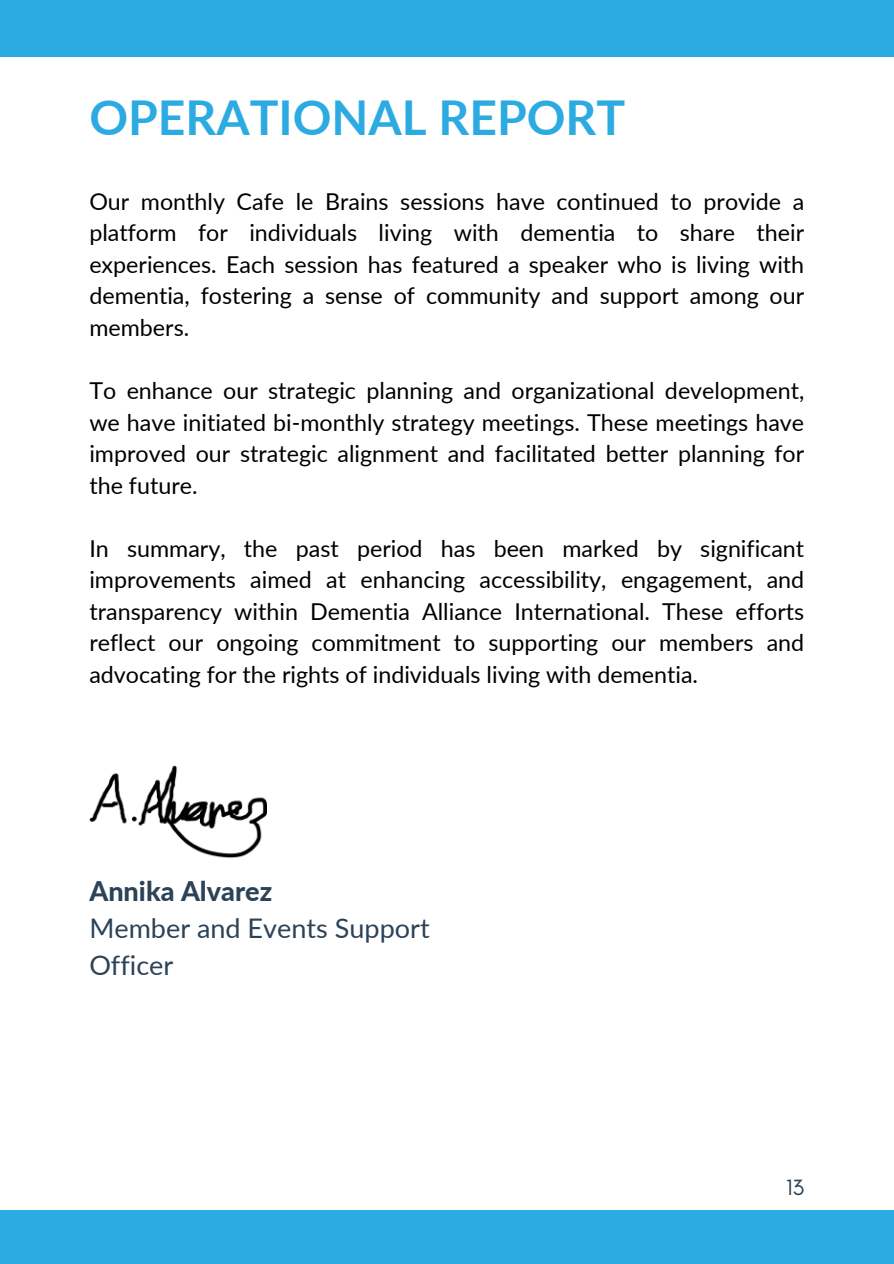
<style>
.page{position:relative;width:894px;height:1264px;background:#fff}
.page>*{position:absolute;margin:0;border:0;box-sizing:border-box;transform-origin:0 0}
.t1{font:700 48px "Lato";color:#2caae2}
.t2{font:27px/37.2px "Lato";color:#2b4257}
.t3{font:23.25px/31.5px "Lato";color:#000;text-align:justify}
.t4{font:22.5px "Glacial Indifference";color:#2b4257}
.s1{font-weight:800}
</style>
<div class="page">
<div style="left:0;top:1209px;width:893px;height:54px;background:#2caae2"></div>
<div style="left:0;top:0;width:893px;height:56px;background:#2caae2"></div>
<img style="left:89px;top:765px;width:177px;height:93px">
<p class="t1" style="left:89px;top:88px;width:537px">OPERATIONAL REPORT</p>
<p class="t3" style="left:89px;top:185px;width:716px">Our monthly Cafe le Brains sessions have continued to provide a platform for individuals living with dementia to share their experiences. Each session has featured a speaker who is living with dementia, fostering a sense of community and support among our members.</p>
<p class="t3" style="left:89px;top:374px;width:716px">To enhance our strategic planning and organizational development, we have initiated bi-monthly strategy meetings. These meetings have improved our strategic alignment and facilitated better planning for the future.</p>
<h2 class="t3" style="left:89px;top:532px;width:716px">In summary, the past period has been marked by significant improvements aimed at enhancing accessibility, engagement, and transparency within Dementia Alliance International. These efforts reflect our ongoing commitment to supporting our members and advocating for the rights of individuals living with dementia.</h2>
<p class="t2" style="left:89px;top:871px;width:342px"><span class="s1">Annika Alvarez<br></span>Member and Events Support<br>Officer</p>
<p class="t4" style="left:785px;top:1173px;width:20px">13</p>
</div>
